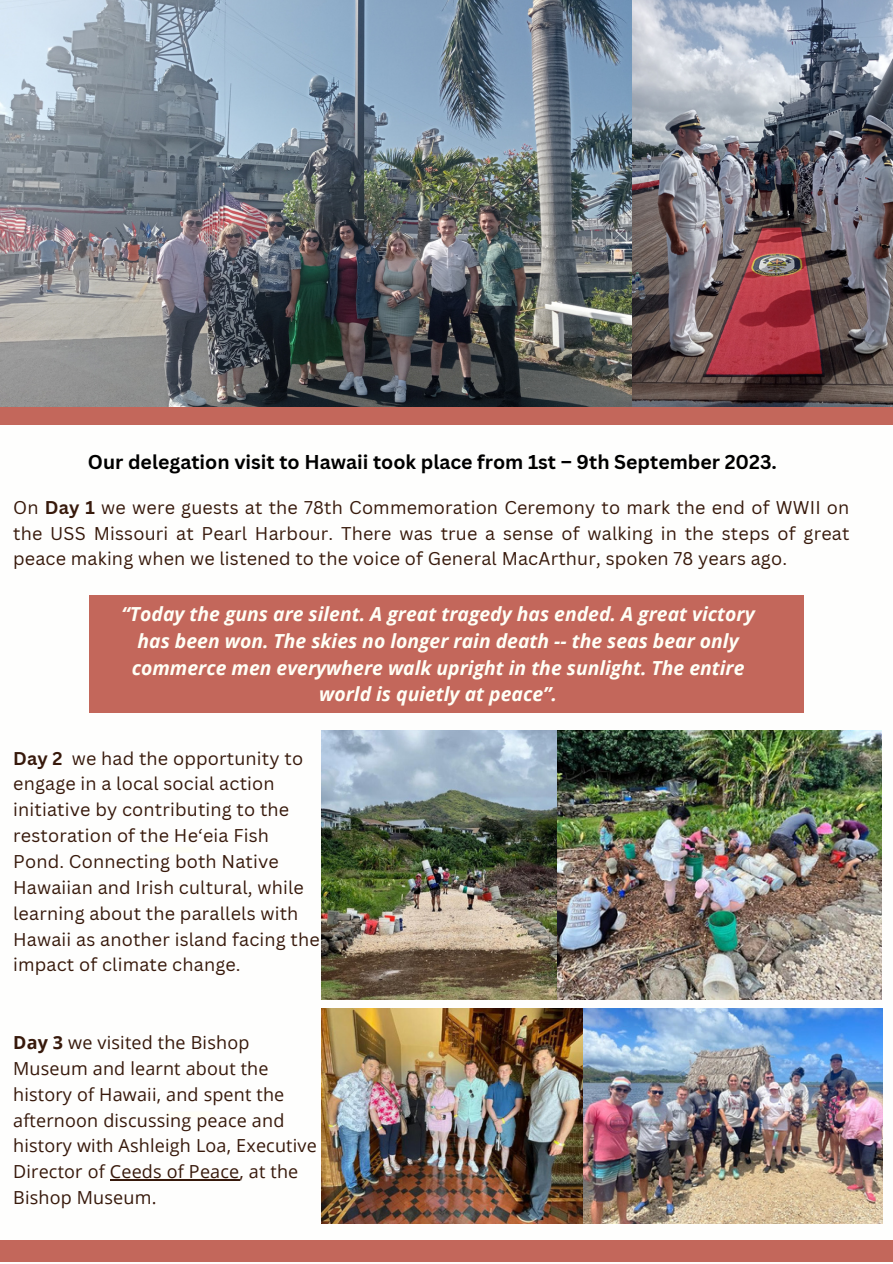
<style>
.page{position:relative;width:893px;height:1264px;background:#fff}
.page>*{position:absolute;margin:0;border:0;box-sizing:border-box;transform-origin:0 0}
.t1{font:700 19.5px "Canva Sans";color:#000}
.t2{font:italic 700 19.35px/26.8px "Open Sans";color:#fffff6;text-align:center}
.t3{font:18px/25.8px "Canva Sans";letter-spacing:.01em;color:#37190b;text-align:justify}
.t4{font:18px/25.8px "Open Sans";letter-spacing:.01em;color:#37190b}
.s1{font-weight:700}
</style>
<div class="page">
<img style="left:0;top:0;width:632px;height:407px">
<img style="left:632px;top:0;width:260px;height:407px">
<div style="left:0;top:1240px;width:892px;height:21px;background:#c3675b"></div>
<div style="left:150px;top:847px;width:45px;height:5px;background:#fffff6"></div>
<div style="left:167px;top:1111px;width:45px;height:6px;background:#fffff6"></div>
<div style="left:89px;top:595px;width:714px;height:118px;background:#c3675b"></div>
<div style="left:0;top:407px;width:892px;height:18px;background:#c3675b"></div>
<hr style="left:110px;top:1179px;width:129px;height:1px;background:#37190b">
<img style="left:322px;top:730px;width:235px;height:269px">
<img style="left:322px;top:1008px;width:560px;height:215px">
<img style="left:557px;top:730px;width:324px;height:269px">
<p class="t1" style="left:88px;top:448px;width:690px">Our delegation visit to Hawaii took place from 1st – 9th September 2023.</p>
<p class="t3" style="left:13px;top:494px;width:837px">On <span class="s1">Day 1</span> we were guests at the 78th Commemoration Ceremony to mark the end of WWII on the USS Missouri at Pearl Harbour. There was true a sense of walking in the steps of great peace making when we listened to the voice of General MacArthur, spoken 78 years ago.</p>
<p class="t2" style="left:121px;top:600px;width:634px">“Today the guns are silent. A great tragedy has ended. A great victory has been won. The skies no longer rain death -- the seas bear only commerce men everywhere walk upright in the sunlight. The entire world is quietly at peace”.</p>
<p class="t3" style="left:13px;top:744px;width:308px;text-align:left"><span class="s1">Day 2</span> we had the opportunity to engage in a local social action initiative by contributing to the restoration of the He‘eia Fish<br>Pond. Connecting both Native<br>Hawaiian and Irish cultural, while learning about the parallels with<br>Hawaii as another island facing the impact of climate change.</p>
<p class="t4" style="left:13px;top:1029px;width:305px"><span class="s1">Day 3</span> we visited the Bishop<br>Museum and learnt about the history of Hawaii, and spent the afternoon discussing peace and history with Ashleigh Loa, Executive<br>Director of Ceeds of Peace, at the<br>Bishop Museum.</p>
</div>
